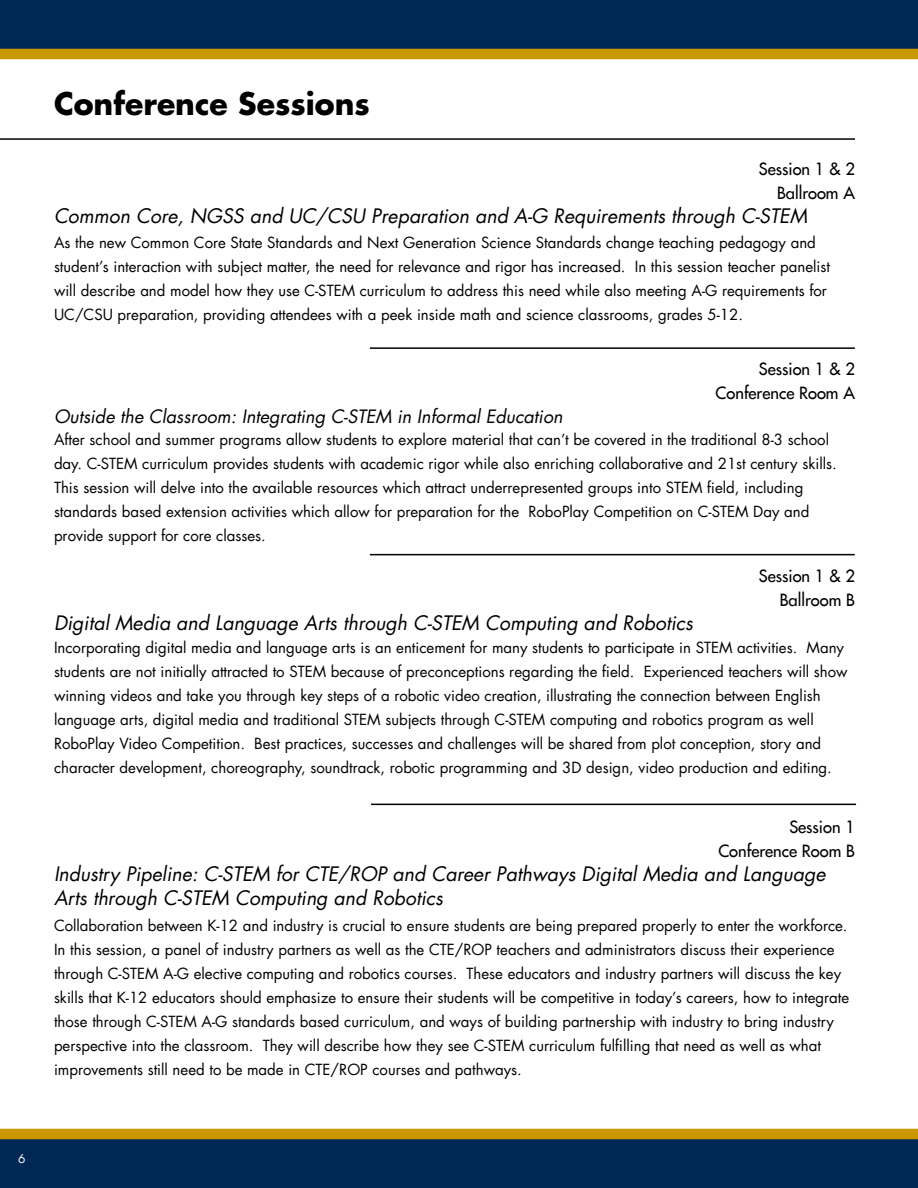
<style>
.page{position:relative;width:918px;height:1188px;background:#fff}
.page>*{position:absolute;margin:0;border:0;box-sizing:border-box;transform-origin:0 0}
.t1{font:700 30px "Futura UC Davis";color:#000}
.t2{font:italic 19.5px/24px "Futura UC Davis";color:#000}
.t3{font:italic 18px "Futura UC Davis";color:#000}
.t4{font:500 16.5px/24px "Futura UC Davis";color:#000;text-align:right}
.t5{font:15px/24px "Futura UC Davis";color:#000}
.t6{font:12px "Futura UC Davis";color:#fff}
</style>
<div class="page">
<div style="left:0;top:0;width:918px;height:54px;background:#002855"></div>
<div style="left:0;top:1134px;width:918px;height:54px;background:#002855"></div>
<div style="left:0;top:49px;width:918px;height:10px;background:#c99700"></div>
<div style="left:0;top:1129px;width:918px;height:10px;background:#c99700"></div>
<hr style="left:0;top:138px;width:855px;height:2px;background:#000">
<hr style="left:370px;top:347px;width:485px;height:2px;background:#000">
<hr style="left:370px;top:554px;width:485px;height:1px;background:#000">
<hr style="left:371px;top:804px;width:485px;height:1px;background:#000">
<h1 class="t1" style="left:54px;top:84px;width:317px">Conference Sessions</h1>
<p class="t4" style="left:759px;top:157px;width:98px">Session 1 &amp; 2<br>Ballroom A</p>
<h2 class="t2" style="left:54px;top:204px;width:755px">Common Core, NGSS and UC/CSU Preparation and A-G Requirements through C-STEM</h2>
<p class="t5" style="left:54px;top:231px;width:778px">As the new Common Core State Standards and Next Generation Science Standards change teaching pedagogy and student’s interaction with subject matter, the need for relevance and rigor has increased. In this session teacher panelist will describe and model how they use C-STEM curriculum to address this need while also meeting A-G requirements for UC/CSU preparation, providing attendees with a peek inside math and science classrooms, grades 5-12.</p>
<p class="t4" style="left:716px;top:357px;width:141px">Session 1 &amp; 2<br>Conference Room A</p>
<p class="t3" style="left:54px;top:405px;width:510px">Outside the Classroom: Integrating C-STEM in Informal Education</p>
<p class="t5" style="left:54px;top:427px;width:784px">After school and summer programs allow students to explore material that can’t be covered in the traditional 8-3 school day. C-STEM curriculum provides students with academic rigor while also enriching collaborative and 21st century skills.<br>This session will delve into the available resources which attract underrepresented groups into STEM field, including standards based extension activities which allow for preparation for the RoboPlay Competition on C-STEM Day and provide support for core classes.</p>
<p class="t4" style="left:759px;top:564px;width:98px">Session 1 &amp; 2<br>Ballroom B</p>
<h2 class="t2" style="left:54px;top:611px;width:641px">Digital Media and Language Arts through C-STEM Computing and Robotics</h2>
<p class="t5" style="left:54px;top:636px;width:795px">Incorporating digital media and language arts is an enticement for many students to participate in STEM activities. Many students are not initially attracted to STEM because of preconceptions regarding the field. Experienced teachers will show winning videos and take you through key steps of a robotic video creation, illustrating the connection between English language arts, digital media and traditional STEM subjects through C-STEM computing and robotics program as well RoboPlay Video Competition. Best practices, successes and challenges will be shared from plot conception, story and character development, choreography, soundtrack, robotic programming and 3D design, video production and editing.</p>
<p class="t4" style="left:718px;top:815px;width:138px">Session 1<br>Conference Room B</p>
<h2 class="t2" style="left:54px;top:862px;width:773px">Industry Pipeline: C-STEM for CTE/ROP and Career Pathways Digital Media and Language<br>Arts through C-STEM Computing and Robotics</h2>
<p class="t5" style="left:54px;top:913px;width:797px">Collaboration between K-12 and industry is crucial to ensure students are being prepared properly to enter the workforce.<br>In this session, a panel of industry partners as well as the CTE/ROP teachers and administrators discuss their experience through C-STEM A-G elective computing and robotics courses. These educators and industry partners will discuss the key skills that K-12 educators should emphasize to ensure their students will be competitive in today’s careers, how to integrate those through C-STEM A-G standards based curriculum, and ways of building partnership with industry to bring industry perspective into the classroom. They will describe how they see C-STEM curriculum fulfilling that need as well as what improvements still need to be made in CTE/ROP courses and pathways.</p>
<p class="t6" style="left:18px;top:1151px;width:9px">6</p>
</div>
